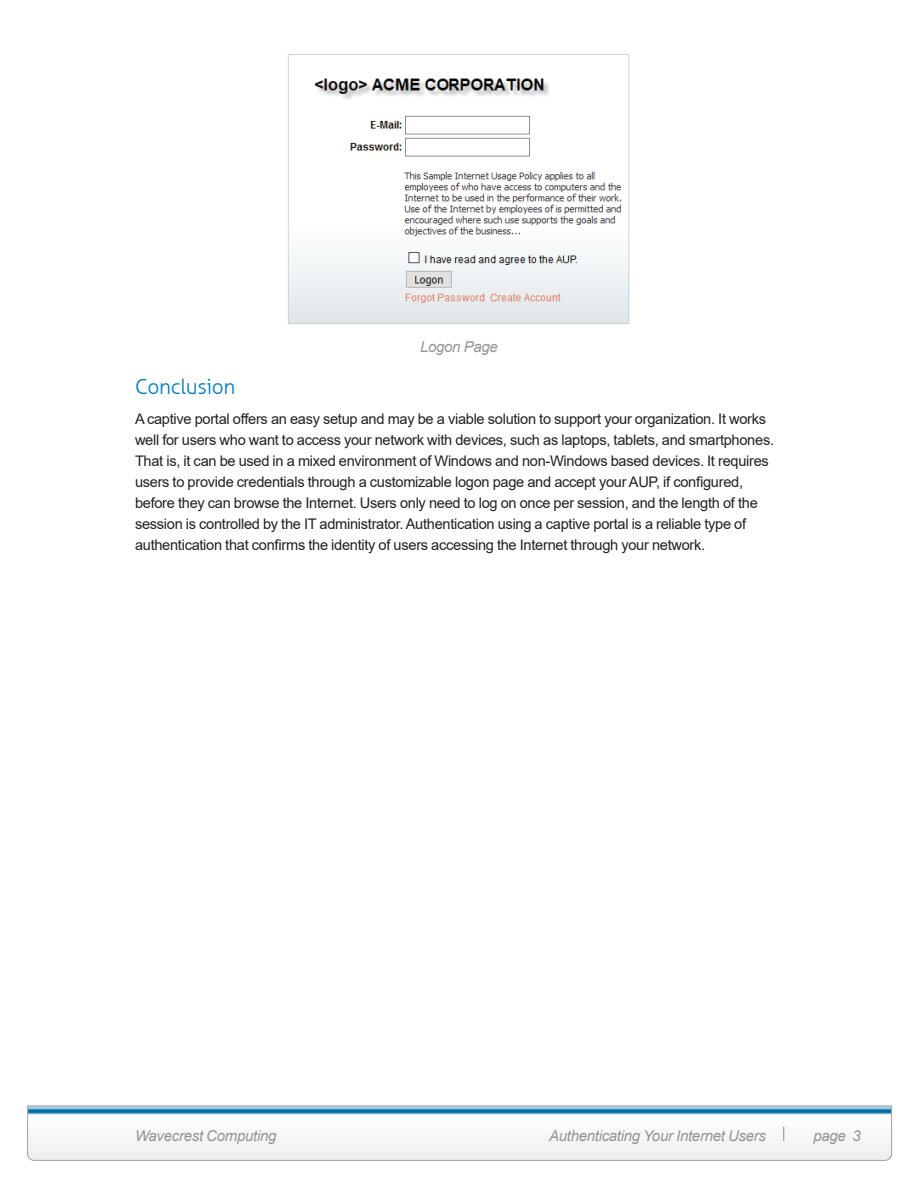
<style>
.page{position:relative;width:918px;height:1188px;background:#fff}
.page>*{position:absolute;margin:0;border:0;box-sizing:border-box;transform-origin:0 0}
.t1{font:300 21px "WC Aller";letter-spacing:-.02em;color:#007ac2}
.t2{font:italic 15px "Arial";letter-spacing:-.02em;color:#939598}
.t3{font:14.7px/21px "Arial";letter-spacing:-.02em;color:#231f20}
</style>
<div class="page">
<svg style="left:27px;top:1105px;width:865px;height:56px;background:#81afc9"></svg>
<div style="left:28px;top:1116px;width:864px;height:44px;background:#f6f6f7"></div>
<img style="left:288px;top:54px;width:342px;height:270px">
<p class="t2" style="left:420px;top:337px;width:79px">Logon Page</p>
<h1 class="t1" style="left:135px;top:374px;width:102px">Conclusion</h1>
<p class="t3" style="left:135px;top:408px;width:641px">A captive portal offers an easy setup and may be a viable solution to support your organization. It works well for users who want to access your network with devices, such as laptops, tablets, and smartphones.<br>That is, it can be used in a mixed environment of Windows and non-Windows based devices. It requires users to provide credentials through a customizable logon page and accept your AUP, if configured, before they can browse the Internet. Users only need to log on once per session, and the length of the session is controlled by the IT administrator. Authentication using a captive portal is a reliable type of authentication that confirms the identity of users accessing the Internet through your network.</p>
<p class="t2" style="left:135px;top:1126px;width:143px">Wavecrest Computing</p>
<p class="t2" style="left:549px;top:1126px;width:219px">Authenticating Your Internet Users</p>
<p class="t2" style="left:813px;top:1126px;width:49px">page 3</p>
</div>
